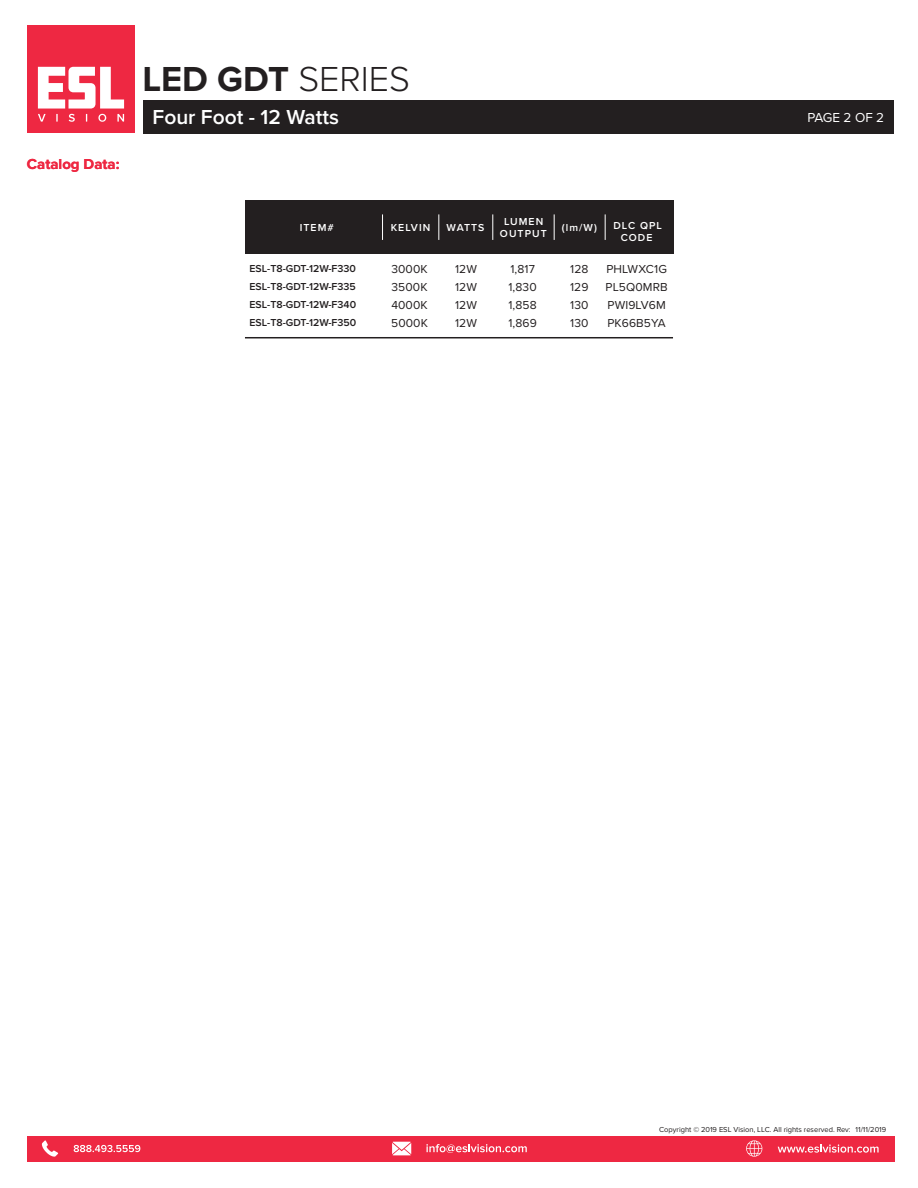
<style>
.page{position:relative;width:918px;height:1188px;background:#fff}
.page>*{position:absolute;margin:0;border:0;box-sizing:border-box;transform-origin:0 0}
.t1{font:700 36px "Proxima Nova";color:#231f20}
.t2{font:600 21px "Proxima Nova";color:#fff}
.t3{font:700 15px "Proxima Nova";color:#ee2842}
.t4{font:13.5px "Proxima Nova";letter-spacing:-.02em;color:#fff}
.t5{font:12px/18px "Proxima Nova";letter-spacing:.01em;color:#231f20;text-align:justify}
.t6{font:600 10.5px/18px "Proxima Nova";color:#231f20;text-align:justify}
.t7{font:600 10.5px/12px "Proxima Nova";letter-spacing:.1em;color:#fff;text-align:center}
.t8{font:7.5px "Proxima Nova";color:#231f20}
.s1{font-weight:300}
</style>
<div class="page">
<div style="left:27px;top:1136px;width:867px;height:25px;background:#ee2842"></div>
<svg style="left:42px;top:1140px;width:16px;height:17px"></svg>
<svg style="left:74px;top:1145px;width:66px;height:7px"></svg>
<svg style="left:392px;top:1142px;width:19px;height:13px"></svg>
<svg style="left:426px;top:1144px;width:101px;height:9px"></svg>
<svg style="left:746px;top:1140px;width:16px;height:17px"></svg>
<svg style="left:778px;top:1144px;width:101px;height:9px"></svg>
<div style="left:27px;top:26px;width:108px;height:108px;background:#ee2842"></div>
<svg style="left:38px;top:67px;width:86px;height:55px"></svg>
<div style="left:143px;top:100px;width:751px;height:34px;background:#231f20"></div>
<hr style="left:245px;top:337px;width:428px;height:1px;background:#231f20">
<div style="left:245px;top:200px;width:428px;height:54px;background:#231f20"></div>
<svg style="left:438px;top:214px;width:1px;height:26px"></svg>
<svg style="left:382px;top:214px;width:1px;height:26px"></svg>
<svg style="left:554px;top:214px;width:1px;height:26px"></svg>
<svg style="left:492px;top:214px;width:1px;height:26px"></svg>
<svg style="left:605px;top:214px;width:1px;height:26px"></svg>
<p class="t3" style="left:27px;top:152px;width:94px">Catalog Data:</p>
<h1 class="t1" style="left:142px;top:53px;width:269px">LED GDT <span class="s1">SERIES</span></h1>
<h2 class="t2" style="left:153px;top:101px;width:188px">Four Foot - 12 Watts</h2>
<p class="t4" style="left:808px;top:108px;width:78px">PAGE 2 OF 2</p>
<p class="t7" style="left:500px;top:216px;width:48px">LUMEN<br>OUTPUT</p>
<p class="t7" style="left:300px;top:222px;width:36px">ITEM#</p>
<p class="t7" style="left:391px;top:222px;width:41px">KELVIN</p>
<p class="t7" style="left:447px;top:222px;width:39px">WATTS</p>
<p class="t7" style="left:562px;top:222px;width:37px">(lm/W)</p>
<p class="t6" style="left:250px;top:259px;width:108px">ESL-T8-GDT-12W-F330<br>ESL-T8-GDT-12W-F335<br>ESL-T8-GDT-12W-F340<br>ESL-T8-GDT-12W-F350</p>
<p class="t5" style="left:391px;top:260px;width:38px">3000K 3500K 4000K 5000K</p>
<p class="t5" style="left:508px;top:260px;width:30px;text-align:left">1,817<br>1,830<br>1,858<br>1,869</p>
<p class="t5" style="left:455px;top:260px;width:23px">12W 12W 12W 12W</p>
<p class="t5" style="left:570px;top:260px;width:20px">128<br>129<br>130<br>130</p>
<p class="t7" style="left:613px;top:219px;width:50px">DLC QPL<br>CODE</p>
<p class="t5" style="left:606px;top:260px;width:64px;text-align:left">PHLWXC1G<br>PL5Q0MRB<br>PWI9LV6M<br>PK66B5YA</p>
<p class="t8" style="left:659px;top:1123px;width:228px">Copyright © 2019 ESL Vision, LLC. All rights reserved. Rev: 11/11/2019</p>
</div>
